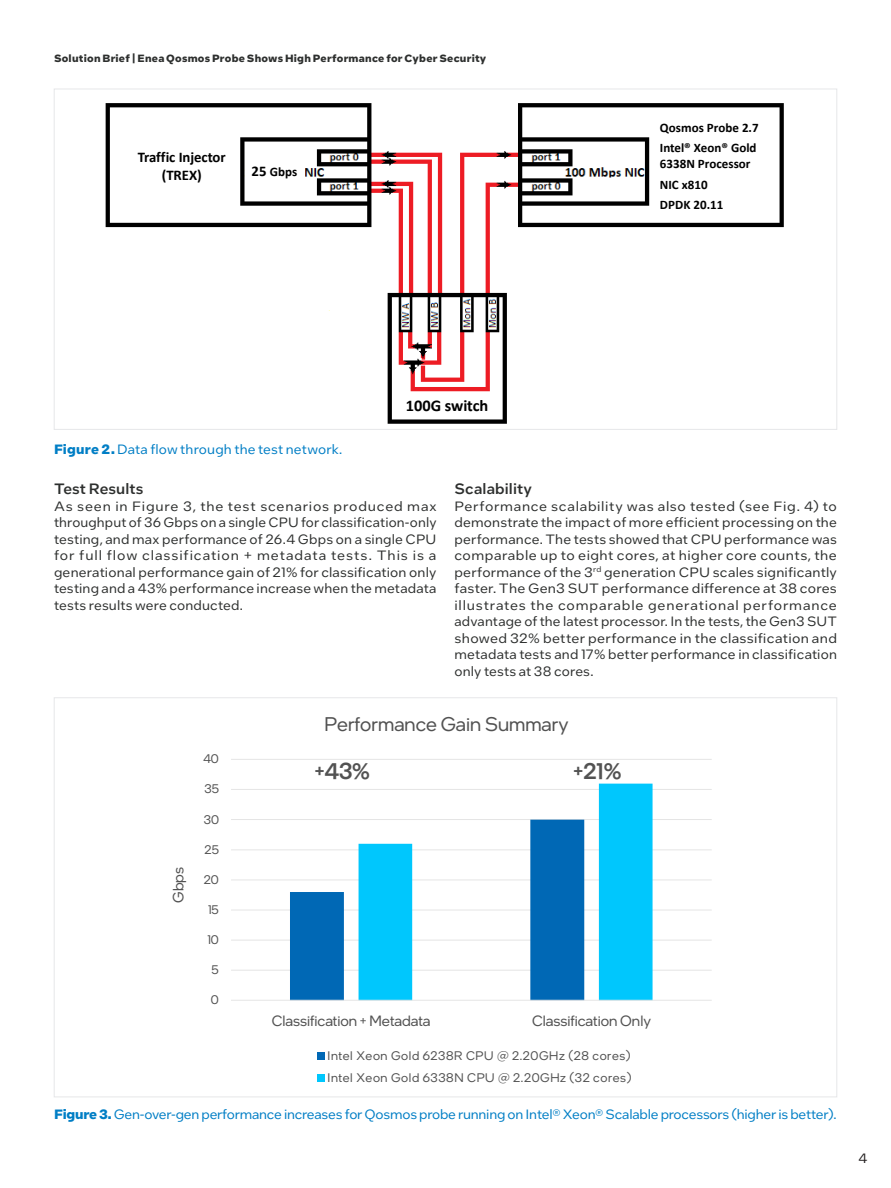
<style>
.page{position:relative;width:891px;height:1188px;background:#fff}
.page>*{position:absolute;margin:0;border:0;box-sizing:border-box;transform-origin:0 0}
.t1{font:500 22.5px "Intel One Display";color:#525252}
.t2{font:19.8px "Intel One Display";letter-spacing:.005em;color:#525252}
.t3{font:700 16.35px "Calibri";letter-spacing:-.005em;color:#000}
.MainCopy___Caption{font:500 15px "Intel One Text";letter-spacing:.005em;color:#2d2f2e}
.t4{font:14.85px "Intel One Display";color:#525252}
.t5{font:700 14.85px/17.7px "Calibri";letter-spacing:-.005em;color:#000;text-align:center}
.MainCopy___Caption-2{font:13.5px/16.5px "Intel One Text";letter-spacing:.01em;color:#2d2f2e;text-align:justify}
.MainCopy___Caption-3{font:13.5px "Intel One Text";letter-spacing:-.015em;color:#007ec5}
.MainCopy___Caption-4{font:13.5px "Intel One Text";letter-spacing:.01em;color:#007ec5}
.t6{font:13.5px "Intel One Text";color:#231f20}
.t7{font:700 13.05px/20.5px "Calibri";letter-spacing:.005em;color:#000}
.t8{font:12.45px/22.2px "Intel One Display";letter-spacing:.05em;color:#525252}
.Document_Header{font:700 10.5px "Intel One Text";letter-spacing:.02em;color:#2d2f2e}
.s1{font-size:14.85px}
.s2{font-weight:700}
</style>
<div class="page">
<hr style="left:231px;top:970px;width:481px;height:1px;background:#e5e5e5">
<hr style="left:231px;top:940px;width:481px;height:1px;background:#e5e5e5">
<hr style="left:231px;top:910px;width:481px;height:1px;background:#e5e5e5">
<hr style="left:231px;top:879px;width:481px;height:1px;background:#e5e5e5">
<hr style="left:231px;top:849px;width:481px;height:1px;background:#e5e5e5">
<hr style="left:231px;top:819px;width:481px;height:1px;background:#e5e5e5">
<hr style="left:231px;top:789px;width:481px;height:1px;background:#e5e5e5">
<hr style="left:231px;top:759px;width:481px;height:1px;background:#e5e5e5">
<svg style="left:290px;top:843px;width:69px;height:157px;fill:#0068b5"></svg>
<svg style="left:359px;top:784px;width:294px;height:216px"></svg>
<hr style="left:231px;top:1000px;width:481px;height:1px;background:#e5e5e5">
<div style="left:317px;top:1052px;width:7px;height:7px;background:#0068b5"></div>
<div style="left:317px;top:1075px;width:7px;height:7px;background:#00c7fd"></div>
<img style="left:105px;top:103px;width:679px;height:321px">
<div style="left:125px;top:145px;width:114px;height:42px;background:#fff"></div>
<div style="left:245px;top:160px;width:59px;height:23px;background:#fff"></div>
<div style="left:392px;top:393px;width:110px;height:26px;background:#fff"></div>
<div style="left:654px;top:117px;width:114px;height:100px;background:#fff"></div>
<p class="Document_Header" style="left:54px;top:51px;width:434px">Solution Brief | Enea Qosmos Probe Shows High Performance for Cyber Security</p>
<p class="t5" style="left:138px;top:148px;width:90px">Traffic Injector (TREX)</p>
<p class="t7" style="left:252px;top:161px;width:47px"><span class="s1">25</span> Gbps</p>
<p class="t7" style="left:660px;top:117px;width:100px">Qosmos Probe 2.7<br>Intel® Xeon® Gold</p>
<p class="t7" style="left:660px;top:153px;width:92px">6338N Processor<br>NIC x810<br>DPDK 20.11</p>
<p class="MainCopy___Caption-4" style="left:54px;top:440px;width:290px"><span class="s2">Figure 2.</span> Data flow through the test network.</p>
<p class="t3" style="left:406px;top:394px;width:84px">100G switch</p>
<p class="MainCopy___Caption" style="left:54px;top:479px;width:91px">Test Results</p>
<p class="MainCopy___Caption-2" style="left:54px;top:497px;width:384px">As seen in Figure 3, the test scenarios produced max throughput of 36 Gbps on a single CPU for classification-only testing, and max performance of 26.4 Gbps on a single CPU for full flow classification + metadata tests. This is a generational performance gain of 21% for classification only testing and a 43% performance increase when the metadata tests results were conducted.</p>
<p class="MainCopy___Caption" style="left:454px;top:479px;width:79px">Scalability</p>
<p class="MainCopy___Caption-2" style="left:454px;top:497px;width:384px">Performance scalability was also tested (see Fig. 4) to demonstrate the impact of more efficient processing on the performance. The tests showed that CPU performance was comparable up to eight cores, at higher core counts, the performance of the 3<sup>rd</sup> generation CPU scales significantly faster. The Gen3 SUT performance difference at 38 cores illustrates the comparable generational performance advantage of the latest processor. In the tests, the Gen3 SUT showed 32% better performance in the classification and metadata tests and 17% better performance in classification only tests at 38 cores.</p>
<p class="t4" style="left:169px;top:903px;width:37px;rotate:-90deg">Gbps</p>
<p class="t8" style="left:203px;top:747px;width:17px">40</p>
<p class="t8" style="left:204px;top:778px;width:16px">35</p>
<p class="t8" style="left:204px;top:808px;width:17px">30</p>
<p class="t8" style="left:205px;top:838px;width:16px">25</p>
<p class="t8" style="left:204px;top:868px;width:16px">20</p>
<p class="t8" style="left:208px;top:898px;width:12px">15</p>
<p class="t8" style="left:207px;top:928px;width:13px">10</p>
<p class="t8" style="left:212px;top:959px;width:9px">5</p>
<p class="t8" style="left:211px;top:989px;width:9px">0</p>
<p class="t2" style="left:325px;top:712px;width:246px">Performance Gain Summary</p>
<p class="t1" style="left:314px;top:757px;width:57px">+43%</p>
<p class="t1" style="left:573px;top:757px;width:50px">+21%</p>
<p class="t4" style="left:272px;top:1011px;width:160px">Classification + Metadata</p>
<p class="t4" style="left:532px;top:1011px;width:120px">Classification Only</p>
<p class="t8" style="left:328px;top:1044px;width:305px">Intel Xeon Gold 6238R CPU @ 2.20GHz (28 cores)<br>Intel Xeon Gold 6338N CPU @ 2.20GHz (32 cores)</p>
<p class="MainCopy___Caption-3" style="left:54px;top:1105px;width:784px"><span class="s2">Figure 3.</span> Gen-over-gen performance increases for Qosmos probe running on Intel® Xeon® Scalable processors (higher is better).</p>
<p class="t6" style="left:858px;top:1150px;width:11px">4</p>
</div>
